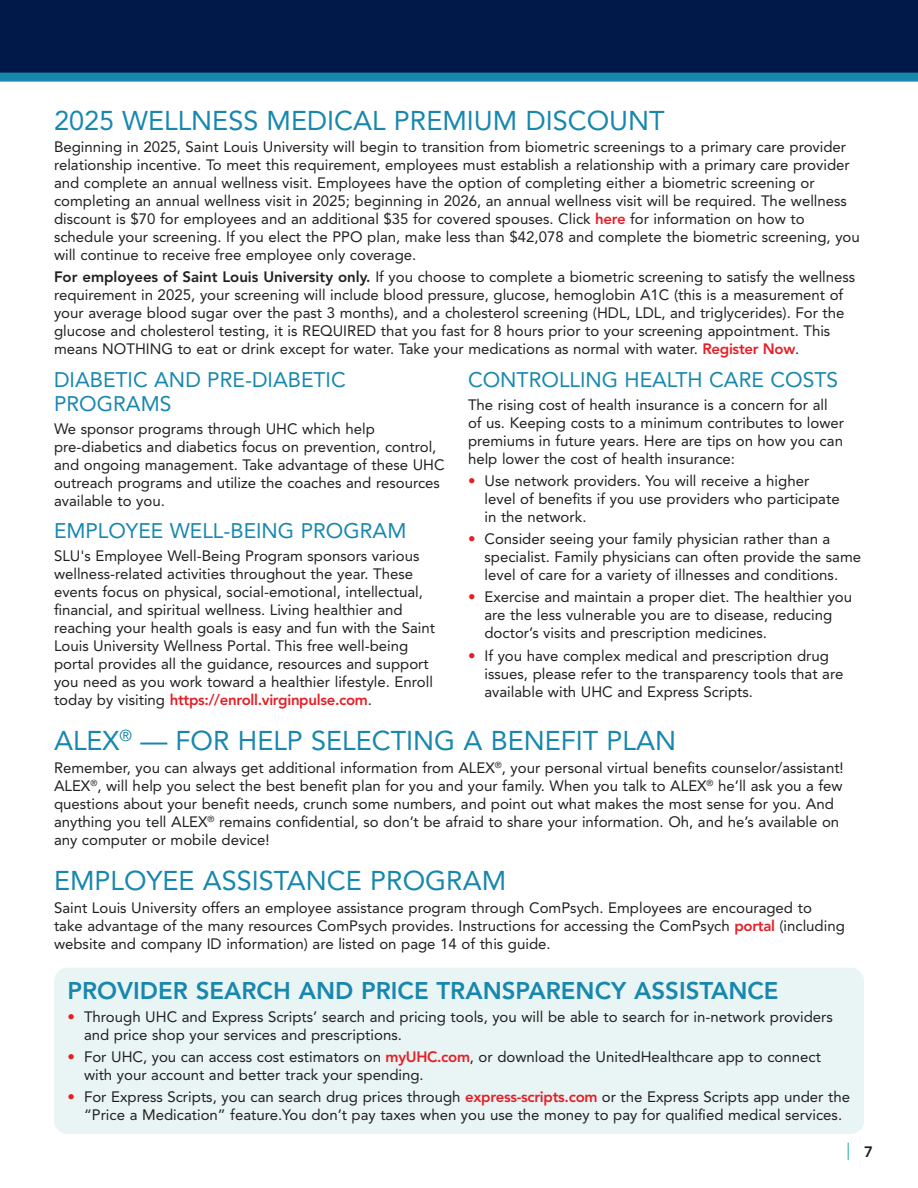
<style>
.page{position:relative;width:918px;height:1188px;background:#fff}
.page>*{position:absolute;margin:0;border:0;box-sizing:border-box;transform-origin:0 0}
.Heading_1{font:27px "Avenir LT Std";color:#1887ae}
.Callout_Heading{font:800 24px "Avenir LT Std";color:#1887ae}
.Heading_2{font:21px/24px "Avenir LT Std";color:#1887ae}
.Body_Text{font:21px "Avenir LT Std";color:#1887ae}
.Body_Text-2{font:15px/18px "Avenir LT Std";color:#231f20}
.Callout_Text{font:15px/18px "Avenir LT Std";color:#231f20}
.t1{font:800 15px "Avenir LT Std";color:#231f20}
.s1{font-weight:800;color:#e51f27}
.s2{font-weight:800}
</style>
<div class="page">
<div style="left:0;top:0;width:918px;height:77px;background:#001948"></div>
<div style="left:0;top:73px;width:918px;height:9px;background:#1887ae"></div>
<svg style="left:848px;top:1143px;width:1px;height:17px"></svg>
<div style="left:54px;top:968px;width:810px;height:166px;background:#e8f5f4;border-radius:14px"></div>
<p class="Heading_1" style="left:54px;top:105px;width:612px">2025 WELLNESS MEDICAL PREMIUM DISCOUNT</p>
<p class="Body_Text-2" style="left:54px;top:138px;width:807px">Beginning in 2025, Saint Louis University will begin to transition from biometric screenings to a primary care provider relationship incentive. To meet this requirement, employees must establish a relationship with a primary care provider and complete an annual wellness visit. Employees have the option of completing either a biometric screening or completing an annual wellness visit in 2025; beginning in 2026, an annual wellness visit will be required. The wellness discount is $70 for employees and an additional $35 for covered spouses. Click <span class="s1">here</span> for information on how to schedule your screening. If you elect the PPO plan, make less than $42,078 and complete the biometric screening, you will continue to receive free employee only coverage.</p>
<p class="Body_Text-2" style="left:54px;top:268px;width:803px"><span class="s2">For employees of Saint Louis University only.</span> If you choose to complete a biometric screening to satisfy the wellness requirement in 2025, your screening will include blood pressure, glucose, hemoglobin A1C (this is a measurement of your average blood sugar over the past 3 months), and a cholesterol screening (HDL, LDL, and triglycerides). For the glucose and cholesterol testing, it is REQUIRED that you fast for 8 hours prior to your screening appointment. This means NOTHING to eat or drink except for water. Take your medications as normal with water. <span class="s1">Register Now</span>.</p>
<p class="Heading_2" style="left:54px;top:368px;width:293px">DIABETIC AND PRE-DIABETIC<br>PROGRAMS</p>
<p class="Body_Text-2" style="left:54px;top:419px;width:392px">We sponsor programs through UHC which help pre-diabetics and diabetics focus on prevention, control, and ongoing management. Take advantage of these UHC outreach programs and utilize the coaches and resources available to you.</p>
<p class="Heading_2" style="left:54px;top:519px;width:354px">EMPLOYEE WELL-BEING PROGRAM</p>
<p class="Body_Text-2" style="left:54px;top:547px;width:383px">SLU's Employee Well-Being Program sponsors various wellness-related activities throughout the year. These events focus on physical, social-emotional, intellectual, financial, and spiritual wellness. Living healthier and reaching your health goals is easy and fun with the Saint Louis University Wellness Portal. This free well-being portal provides all the guidance, resources and support you need as you work toward a healthier lifestyle. Enroll today by visiting <span class="s1">https://enroll.virginpulse.com</span>.</p>
<p class="Body_Text" style="left:468px;top:368px;width:372px">CONTROLLING HEALTH CARE COSTS</p>
<p class="Callout_Text" style="left:468px;top:395px;width:378px">The rising cost of health insurance is a concern for all of us. Keeping costs to a minimum contributes to lower premiums in future years. Here are tips on how you can help lower the cost of health insurance:</p>
<p class="Body_Text-2" style="left:484px;top:472px;width:357px;text-indent:-16px"><span class="s1">•</span> Use network providers. You will receive a higher level of benefits if you use providers who participate in the network.</p>
<p class="Body_Text-2" style="left:484px;top:530px;width:378px;text-indent:-16px"><span class="s1">•</span> Consider seeing your family physician rather than a specialist. Family physicians can often provide the same level of care for a variety of illnesses and conditions.</p>
<p class="Body_Text-2" style="left:484px;top:588px;width:369px;text-indent:-16px"><span class="s1">•</span> Exercise and maintain a proper diet. The healthier you are the less vulnerable you are to disease, reducing doctor’s visits and prescription medicines.</p>
<p class="Body_Text-2" style="left:484px;top:647px;width:360px;text-indent:-16px"><span class="s1">•</span> If you have complex medical and prescription drug issues, please refer to the transparency tools that are available with UHC and Express Scripts.</p>
<p class="Heading_1" style="left:54px;top:725px;width:624px">ALEX<sup>®</sup> — FOR HELP SELECTING A BENEFIT PLAN</p>
<p class="Body_Text-2" style="left:54px;top:759px;width:791px">Remember, you can always get additional information from ALEX<sup>®</sup>, your personal virtual benefits counselor/assistant!<br>ALEX<sup>®</sup>, will help you select the best benefit plan for you and your family. When you talk to ALEX<sup>®</sup> he’ll ask you a few questions about your benefit needs, crunch some numbers, and point out what makes the most sense for you. And anything you tell ALEX<sup>®</sup> remains confidential, so don’t be afraid to share your information. Oh, and he’s available on any computer or mobile device!</p>
<p class="Heading_1" style="left:54px;top:865px;width:454px">EMPLOYEE ASSISTANCE PROGRAM</p>
<p class="Body_Text-2" style="left:54px;top:899px;width:792px">Saint Louis University offers an employee assistance program through ComPsych. Employees are encouraged to<br>take advantage of the many resources ComPsych provides. Instructions for accessing the ComPsych <span class="s1">portal</span> (including website and company ID information) are listed on page 14 of this guide.</p>
<p class="Callout_Heading" style="left:68px;top:977px;width:713px">PROVIDER SEARCH AND PRICE TRANSPARENCY ASSISTANCE</p>
<p class="Body_Text-2" style="left:84px;top:1008px;width:750px;text-indent:-16px"><span class="s1">•</span> Through UHC and Express Scripts’ search and pricing tools, you will be able to search for in-network providers and price shop your services and prescriptions.</p>
<p class="Body_Text-2" style="left:84px;top:1048px;width:739px;text-indent:-16px"><span class="s1">•</span> For UHC, you can access cost estimators on <span class="s1">myUHC.com</span>, or download the UnitedHealthcare app to connect with your account and better track your spending.</p>
<p class="Body_Text-2" style="left:68px;top:1088px;width:784px;text-align:center"><span class="s1">•</span> For Express Scripts, you can search drug prices through <span class="s1">express-scripts.com</span> or the Express Scripts app under the “Price a Medication” feature.You don’t pay taxes when you use the money to pay for qualified medical services.</p>
<p class="t1" style="left:864px;top:1143px;width:10px">7</p>
</div>
